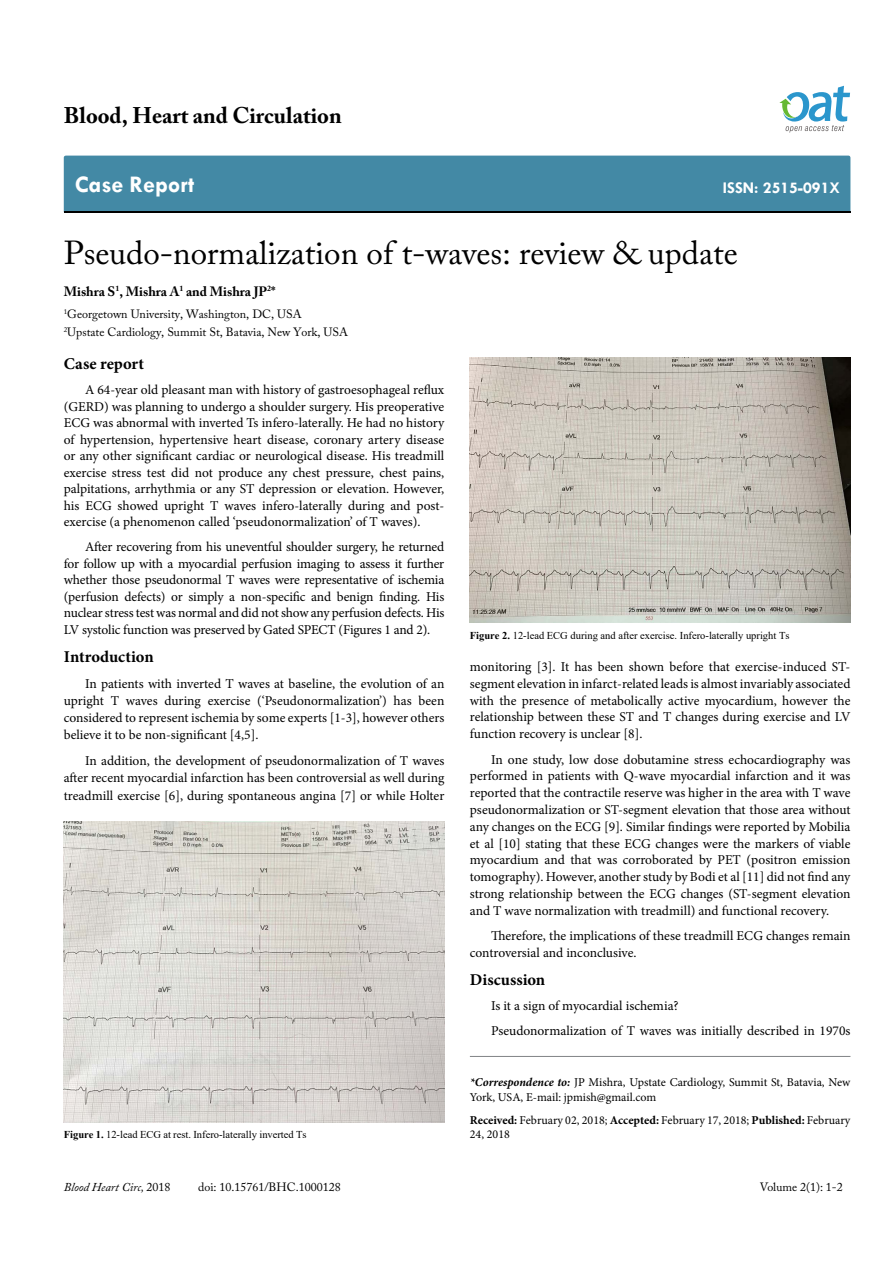
<style>
.page{position:relative;width:893px;height:1263px;background:#fff}
.page>*{position:absolute;margin:0;border:0;box-sizing:border-box;transform-origin:0 0}
.t1{font:33px "Adobe Caslon Pro";color:#000}
.t2{font:700 24px "Tw Cen";color:#fff}
.t3{font:700 22.5px "Adobe Caslon Pro";color:#000}
.t4{font:700 16.5px "Minion Pro";letter-spacing:.005em;color:#000}
.t5{font:700 16.5px "Tw Cen";color:#fff}
.t6{font:13.5px/16.8px "Minion Pro";color:#000;text-align:justify}
.t7{font:700 13.5px "Adobe Caslon Pro";color:#000}
.t8{font:12px/14.4px "Minion Pro";color:#000}
.t9{font:12px/18px "Adobe Caslon Pro";color:#000}
.t10{font:italic 12px "Adobe Caslon Pro";color:#000}
.t11{font:10.5px "Times New Roman";color:#000}
.s1{font-weight:700}
.s2{font-weight:700;font-style:italic}
.s3{font-style:normal}
</style>
<div class="page">
<div style="left:64px;top:156px;width:786px;height:56px;background:#4389a5"></div>
<svg style="left:779px;top:86px;width:71px;height:47px"></svg>
<hr style="left:470px;top:1056px;width:380px;height:1px;background:#808285">
<img style="left:64px;top:822px;width:380px;height:300px">
<img style="left:470px;top:357px;width:380px;height:266px">
<h3 class="t3" style="left:64px;top:102px;width:279px">Blood, Heart and Circulation</h3>
<h2 class="t2" style="left:75px;top:170px;width:121px">Case Report</h2>
<p class="t5" style="left:723px;top:178px;width:119px">ISSN: 2515-091X</p>
<h1 class="t1" style="left:64px;top:233px;width:675px">Pseudo-normalization of t-waves: review &amp; update</h1>
<p class="t7" style="left:64px;top:283px;width:213px">Mishra S<sup>1</sup>, Mishra A<sup>1</sup> and Mishra JP<sup>2</sup>*</p>
<p class="t9" style="left:64px;top:305px;width:286px"><sup>1</sup>Georgetown University, Washington, DC, USA<br><sup>2</sup>Upstate Cardiology, Summit St, Batavia, New York, USA</p>
<p class="t4" style="left:64px;top:352px;width:82px">Case report</p>
<p class="t6" style="left:64px;top:381px;width:382px;text-indent:21px">A 64-year old pleasant man with history of gastroesophageal reflux (GERD) was planning to undergo a shoulder surgery. His preoperative ECG was abnormal with inverted Ts infero-laterally. He had no history of hypertension, hypertensive heart disease, coronary artery disease or any other significant cardiac or neurological disease. His treadmill exercise stress test did not produce any chest pressure, chest pains, palpitations, arrhythmia or any ST depression or elevation. However, his ECG showed upright T waves infero-laterally during and post&shy;exercise (a phenomenon called ‘pseudonormalization’ of T waves).</p>
<p class="t6" style="left:64px;top:538px;width:382px;text-indent:21px">After recovering from his uneventful shoulder surgery, he returned for follow up with a myocardial perfusion imaging to assess it further whether those pseudonormal T waves were representative of ischemia (perfusion defects) or simply a non-specific and benign finding. His nuclear stress test was normal and did not show any perfusion defects. His LV systolic function was preserved by Gated SPECT (Figures 1 and 2).</p>
<p class="t4" style="left:64px;top:645px;width:91px">Introduction</p>
<p class="t6" style="left:64px;top:675px;width:382px;line-height:17.2px;text-indent:21px">In patients with inverted T waves at baseline, the evolution of an upright T waves during exercise (‘Pseudonormalization’) has been considered to represent ischemia by some experts [1-3], however others believe it to be non-significant [4,5].</p>
<p class="t6" style="left:64px;top:752px;width:382px;line-height:17.2px;text-indent:21px">In addition, the development of pseudonormalization of T waves after recent myocardial infarction has been controversial as well during treadmill exercise [6], during spontaneous angina [7] or while Holter</p>
<p class="t11" style="left:64px;top:1127px;width:244px"><span class="s1">Figure 1.</span> 12-lead ECG at rest. Infero-laterally inverted Ts</p>
<p class="t11" style="left:470px;top:628px;width:321px"><span class="s1">Figure 2.</span> 12-lead ECG during and after exercise. Infero-laterally upright Ts</p>
<p class="t6" style="left:470px;top:658px;width:382px">monitoring [3]. It has been shown before that exercise-induced ST&shy;segment elevation in infarct-related leads is almost invariably associated with the presence of metabolically active myocardium, however the relationship between these ST and T changes during exercise and LV function recovery is unclear [8].</p>
<p class="t6" style="left:470px;top:751px;width:382px;text-indent:21px">In one study, low dose dobutamine stress echocardiography was performed in patients with Q-wave myocardial infarction and it was reported that the contractile reserve was higher in the area with T wave pseudonormalization or ST-segment elevation that those area without any changes on the ECG [9]. Similar findings were reported by Mobilia et al [10] stating that these ECG changes were the markers of viable myocardium and that was corroborated by PET (positron emission tomography). However, another study by Bodi et al [11] did not find any strong relationship between the ECG changes (ST-segment elevation and T wave normalization with treadmill) and functional recovery.</p>
<p class="t6" style="left:470px;top:927px;width:382px;text-indent:21px">Therefore, the implications of these treadmill ECG changes remain controversial and inconclusive.</p>
<p class="t4" style="left:470px;top:968px;width:77px">Discussion</p>
<p class="t6" style="left:491px;top:993px;width:361px;line-height:24.8px">Is it a sign of myocardial ischemia?<br>Pseudonormalization of T waves was initially described in 1970s</p>
<p class="t8" style="left:470px;top:1075px;width:382px"><span class="s2">*Correspondence to:</span> JP Mishra, Upstate Cardiology, Summit St, Batavia, New<br>York, USA, E-mail: jpmish@gmail.com</p>
<p class="t8" style="left:470px;top:1113px;width:382px"><span class="s1">Received:</span> February 02, 2018; <span class="s1">Accepted:</span> February 17, 2018; <span class="s1">Published:</span> February<br>24, 2018</p>
<p class="t10" style="left:64px;top:1180px;width:108px">Blood Heart Circ, <span class="s3">2018</span></p>
<p class="t9" style="left:198px;top:1178px;width:144px">doi: 10.15761/BHC.1000128</p>
<p class="t9" style="left:760px;top:1178px;width:84px">Volume 2(1): 1-2</p>
</div>
